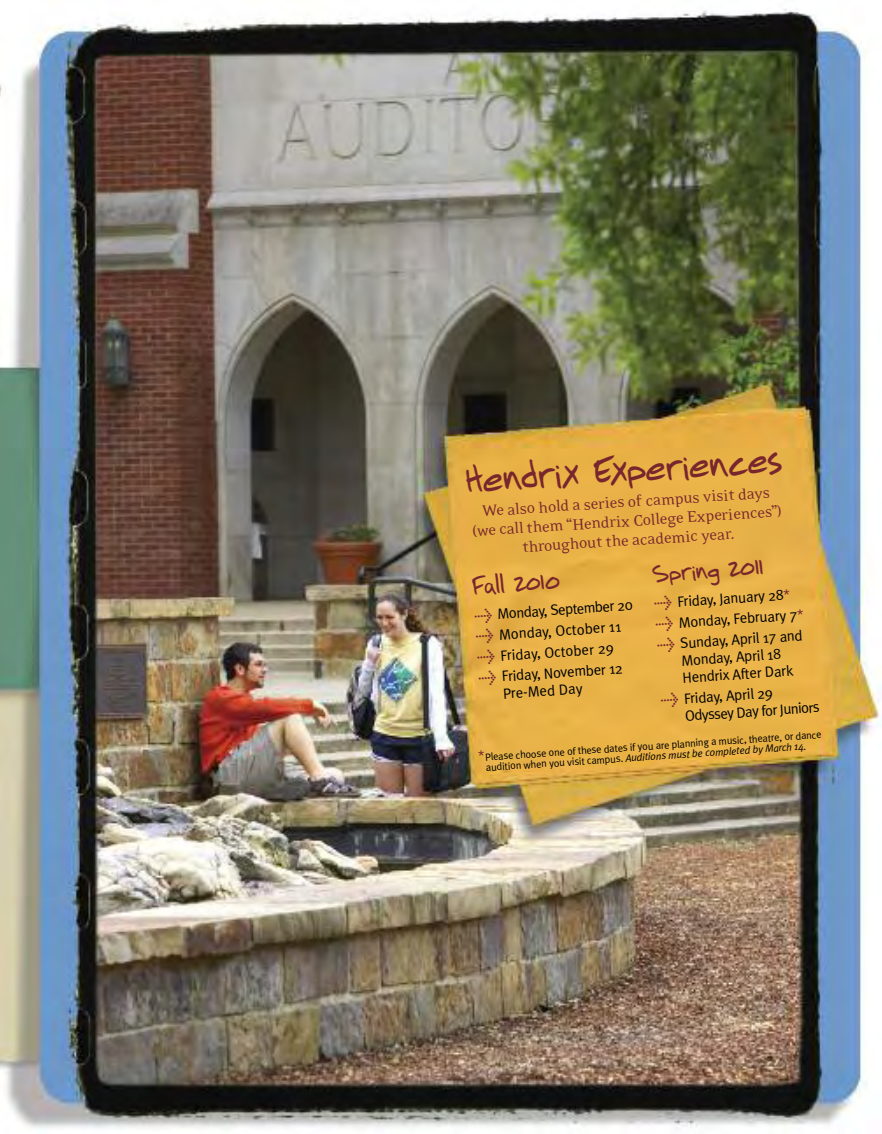
<style>
.page{position:relative;width:882px;height:1134px;background:#fff}
.page>*{position:absolute;margin:0;border:0;box-sizing:border-box;transform-origin:0 0}
.t1{font:38.5px "Printhouse";color:#78262d}
.t2{font:24.5px "Printhouse";color:#78262d}
.t3{font:17.5px/19.2px "Eidetic Serif";color:#78262d;text-align:center}
.t4{font:14.88px/20.8px "Meta Plus Normal";color:#000}
.t5{font:10.5px/10.7px "Meta Plus Normal";color:#000}
.s1{font-family:"Meta Plus";font-weight:500;color:#78262d}
.s2{color:#78262d}
.s3{font-size:14.88px;color:#78262d}
.s4{font-style:italic}
</style>
<div class="page">
<img style="left:0;top:9px;width:882px;height:1121px">
<h1 class="t1" style="left:464px;top:458px;width:319px;rotate:-4deg">Hendrix Experiences</h1>
<p class="t3" style="left:470px;top:502px;width:312px;rotate:-4deg">We also hold a series of campus visit days (we call them “Hendrix College Experiences”) throughout the academic year.</p>
<h2 class="t2" style="left:471px;top:572px;width:90px;rotate:-4deg">Fall 2010</h2>
<p class="t4" style="left:473px;top:605px;width:161px;rotate:-4deg"><span class="s1">&gt;</span> Monday, September 20 <span class="s1">&gt;</span> Monday, October 11 <span class="s1">&gt;</span> Friday, October 29 <span class="s1">&gt;</span> Friday, November 12</p>
<p class="t4" style="left:502px;top:683px;width:81px;rotate:-4deg">Pre-Med Day</p>
<h2 class="t2" style="left:651px;top:560px;width:113px;rotate:-4deg">Spring 2011</h2>
<p class="t4" style="left:653px;top:593px;width:150px;rotate:-4deg"><span class="s1">&gt;</span> Friday, January 28<span class="s2">* </span><span class="s1">&gt;</span> Monday, February 7<span class="s2">* </span><span class="s1">&gt;</span> Sunday, April 17 and</p>
<p class="t4" style="left:681px;top:652px;width:113px;line-height:17.3px;rotate:-4deg">Monday, April 18<br>Hendrix After Dark</p>
<p class="t4" style="left:683px;top:690px;width:136px;line-height:17.3px;text-indent:-24px;rotate:-4deg"><span class="s1">&gt;</span> Friday, April 29<br>Odyssey Day for Juniors</p>
<p class="t5" style="left:485px;top:752px;width:338px;text-indent:-7px;rotate:-4deg"><span class="s3">*</span>Please choose one of these dates if you are planning a music, theatre, or dance audition when you visit campus. <span class="s4">Auditions must be completed by March 14.</span></p>
</div>
